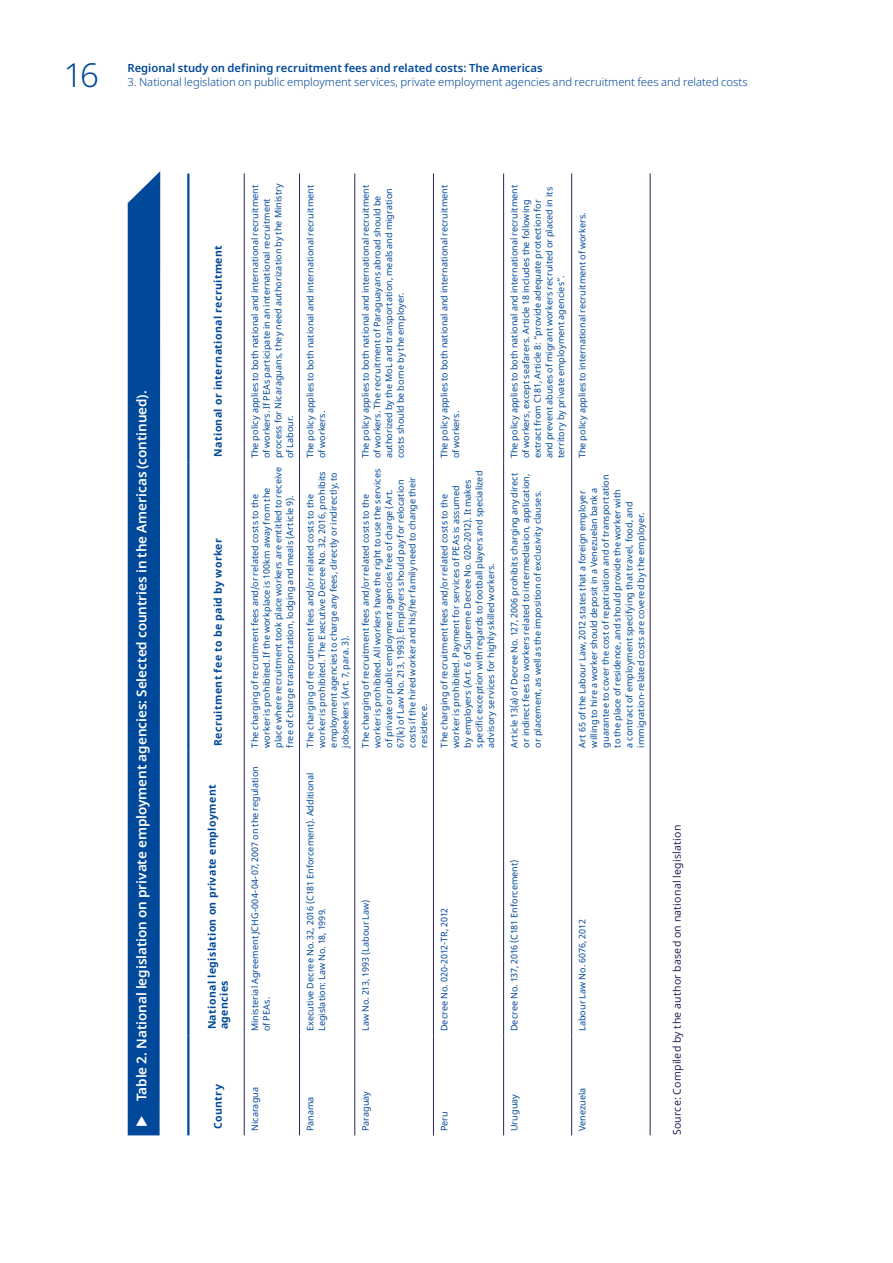
<style>
.page{position:relative;width:893px;height:1263px;background:#fff}
.page>*{position:absolute;margin:0;border:0;box-sizing:border-box;transform-origin:0 0}
.t1{font:300 33px "Noto Sans";color:#00489a}
.t2{font:600 13.5px "Noto Sans";letter-spacing:-.005em;color:#fff}
.t3{font:300 11.25px "Noto Sans";color:#00489a}
.t4{font:600 11.25px "Noto Sans";color:#00489a}
.t5{font:700 10.5px/12px "Noto Sans";letter-spacing:.04em;color:#00489a}
.t6{font:10.5px "Noto Sans";letter-spacing:.025em;color:#292455}
.t7{font:9px/11.7px "Noto Sans";letter-spacing:.01em;color:#00489a}
</style>
<div class="page">
<hr style="left:187px;top:1045px;width:2px;height:90px;background:#00489a">
<svg style="left:187px;top:1035px;width:2px;height:10px"></svg>
<hr style="left:187px;top:752px;width:2px;height:283px;background:#00489a">
<hr style="left:187px;top:463px;width:2px;height:289px;background:#00489a">
<hr style="left:187px;top:174px;width:2px;height:289px;background:#00489a">
<hr style="left:244px;top:1045px;width:1px;height:90px;background:#292455">
<hr style="left:244px;top:752px;width:1px;height:283px;background:#292455">
<hr style="left:244px;top:463px;width:1px;height:289px;background:#292455">
<hr style="left:244px;top:174px;width:1px;height:289px;background:#292455">
<hr style="left:299px;top:1045px;width:1px;height:90px;background:#292455">
<hr style="left:299px;top:752px;width:1px;height:283px;background:#292455">
<hr style="left:299px;top:463px;width:1px;height:289px;background:#292455">
<hr style="left:299px;top:174px;width:1px;height:289px;background:#292455">
<hr style="left:355px;top:1045px;width:1px;height:90px;background:#292455">
<hr style="left:355px;top:752px;width:1px;height:283px;background:#292455">
<hr style="left:355px;top:463px;width:1px;height:289px;background:#292455">
<hr style="left:355px;top:174px;width:1px;height:289px;background:#292455">
<hr style="left:433px;top:1045px;width:1px;height:90px;background:#292455">
<hr style="left:433px;top:752px;width:1px;height:283px;background:#292455">
<hr style="left:433px;top:463px;width:1px;height:289px;background:#292455">
<hr style="left:433px;top:174px;width:1px;height:289px;background:#292455">
<hr style="left:503px;top:1045px;width:1px;height:90px;background:#292455">
<hr style="left:503px;top:752px;width:1px;height:283px;background:#292455">
<hr style="left:503px;top:463px;width:1px;height:289px;background:#292455">
<hr style="left:503px;top:174px;width:1px;height:289px;background:#292455">
<hr style="left:571px;top:1045px;width:1px;height:90px;background:#292455">
<hr style="left:571px;top:752px;width:1px;height:283px;background:#292455">
<hr style="left:571px;top:463px;width:1px;height:289px;background:#292455">
<hr style="left:571px;top:174px;width:1px;height:289px;background:#292455">
<hr style="left:650px;top:1045px;width:1px;height:90px;background:#292455">
<hr style="left:650px;top:752px;width:1px;height:283px;background:#292455">
<hr style="left:650px;top:463px;width:1px;height:289px;background:#292455">
<hr style="left:650px;top:174px;width:1px;height:289px;background:#292455">
<div style="left:128px;top:171px;width:32px;height:964px;background:#00489a"></div>
<h1 class="t1" style="left:64px;top:52px;width:37px">16</h1>
<p class="t4" style="left:128px;top:60px;width:417px">Regional study on defining recruitment fees and related costs: The Americas</p>
<p class="t3" style="left:128px;top:74px;width:622px">3. National legislation on public employment services, private employment agencies and recruitment fees and related costs</p>
<h2 class="t2" style="left:132px;top:1101px;width:712px;rotate:-90deg">Table 2. National legislation on private employment agencies: Selected countries in the Americas (continued).</h2>
<p class="t5" style="left:212px;top:457px;width:213px;rotate:-90deg">National or international recruitment</p>
<p class="t5" style="left:212px;top:746px;width:209px;rotate:-90deg">Recruitment fee to be paid by worker</p>
<p class="t5" style="left:206px;top:1029px;width:246px;rotate:-90deg">National legislation on private employment agencies</p>
<p class="t7" style="left:249px;top:458px;width:277px;rotate:-90deg">The policy applies to both national and international recruitment of workers. If PEAs participate in an international recruitment process for Nicaraguans, they need authorization by the Ministry of Labour.</p>
<p class="t7" style="left:249px;top:748px;width:282px;rotate:-90deg">The charging of recruitment fees and/or related costs to the worker is prohibited. If the workplace is 100km away from the place where recruitment took place workers are entitled to receive free of charge transportation, lodging and meals (Article 9).</p>
<p class="t7" style="left:249px;top:1031px;width:266px;rotate:-90deg">Ministerial Agreement JCHG-004-04-07, 2007 on the regulation of PEAs.</p>
<p class="t7" style="left:305px;top:458px;width:275px;rotate:-90deg">The policy applies to both national and international recruitment of workers.</p>
<p class="t7" style="left:305px;top:748px;width:278px;rotate:-90deg">The charging of recruitment fees and/or related costs to the worker is prohibited. The Executive Decree No. 32, 2016, prohibits employment agencies to charge any fees, directly or indirectly, to jobseekers (Art. 7, para. 3).</p>
<p class="t7" style="left:305px;top:1031px;width:260px;rotate:-90deg">Executive Decree No. 32, 2016 (C181 Enforcement). Additional<br>Legislation: Law No. 18, 1999.</p>
<p class="t7" style="left:360px;top:458px;width:275px;rotate:-90deg">The policy applies to both national and international recruitment of workers. The recruitment of Paraguayans abroad should be authorized by the MoL and transportation, meals and migration costs should be borne by the employer.</p>
<p class="t7" style="left:360px;top:748px;width:280px;rotate:-90deg">The charging of recruitment fees and/or related costs to the worker is prohibited. All workers have the right to use the services of private or public employment agencies free of charge (Art.<br>67(k) of Law No. 213, 1993). Employers should pay for relocation costs if the hired worker and his/her family need to change their residence.</p>
<p class="t7" style="left:360px;top:1031px;width:133px;rotate:-90deg">Law No. 213, 1993 (Labour Law)</p>
<p class="t7" style="left:438px;top:458px;width:275px;rotate:-90deg">The policy applies to both national and international recruitment of workers.</p>
<p class="t7" style="left:438px;top:748px;width:278px;rotate:-90deg">The charging of recruitment fees and/or related costs to the worker is prohibited. Payment for services of PEAs is assumed<br>by employers (Art. 6 of Supreme Decree No. 020-2012). It makes specific exception with regards to football players and specialized advisory services for highly skilled workers.</p>
<p class="t7" style="left:438px;top:1031px;width:125px;rotate:-90deg">Decree No. 020-2012-TR, 2012</p>
<p class="t7" style="left:509px;top:458px;width:275px;rotate:-90deg">The policy applies to both national and international recruitment of workers, except seafarers. Article 18 includes the following extract from C181, Article 8: “provide adequate protection for and prevent abuses of migrant workers recruited or placed in its territory by private employment agencies”.</p>
<p class="t7" style="left:509px;top:748px;width:276px;text-align:justify;rotate:-90deg">Article 13(a) of Decree No. 127, 2006 prohibits charging any direct or indirect fees to workers related to intermediation, application, or placement, as well as the imposition of exclusivity clauses.</p>
<p class="t7" style="left:577px;top:458px;width:248px;rotate:-90deg">The policy applies to international recruitment of workers.</p>
<p class="t7" style="left:577px;top:748px;width:275px;rotate:-90deg">Art 65 of the Labour Law, 2012 states that a foreign employer willing to hire a worker should deposit in a Venezuelan bank a guarantee to cover the cost of repatriation and of transportation to the place of residence, and should provide the worker with<br>a contract of employment specifying that travel, food, and immigration-related costs are covered by the employer.</p>
<p class="t7" style="left:509px;top:1031px;width:173px;rotate:-90deg">Decree No. 137, 2016 (C181 Enforcement)</p>
<p class="t7" style="left:577px;top:1031px;width:114px;rotate:-90deg">Labour Law No. 6076, 2012</p>
<p class="t5" style="left:212px;top:1129px;width:47px;rotate:-90deg">Country</p>
<p class="t7" style="left:249px;top:1131px;width:45px;rotate:-90deg">Nicaragua</p>
<p class="t7" style="left:305px;top:1131px;width:36px;rotate:-90deg">Panama</p>
<p class="t7" style="left:360px;top:1131px;width:42px;rotate:-90deg">Paraguay</p>
<p class="t7" style="left:438px;top:1131px;width:22px;rotate:-90deg">Peru</p>
<p class="t7" style="left:509px;top:1131px;width:38px;rotate:-90deg">Uruguay</p>
<p class="t7" style="left:577px;top:1131px;width:45px;rotate:-90deg">Venezuela</p>
<p class="t6" style="left:670px;top:1135px;width:312px;rotate:-90deg">Source: Compiled by the author based on national legislation</p>
</div>
